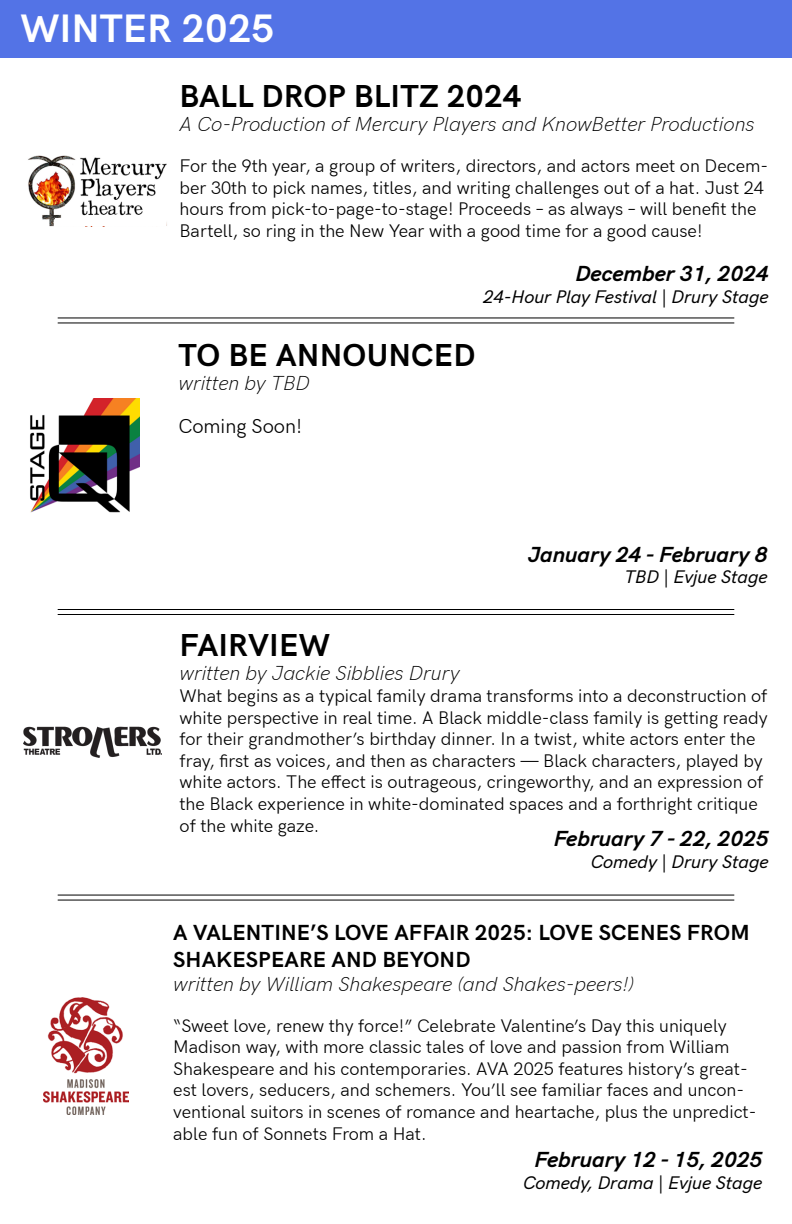
<style>
.page{position:relative;width:792px;height:1224px;background:#fff}
.page>*{position:absolute;margin:0;border:0;box-sizing:border-box;transform-origin:0 0}
.t1{font:700 40px "HK Grotesk";color:#fff}
.t2{font:700 32px "HK Grotesk";letter-spacing:.005em;color:#000}
.t3{font:italic 700 22px "HK Grotesk";color:#000}
.t4{font:700 22px/26.4px "HK Grotesk";letter-spacing:.005em;color:#000}
.t5{font:italic 300 20px "HK Grotesk";color:#000}
.t6{font:20px "HK Grotesk";color:#000}
.t7{font:18px/21.6px "HK Grotesk";color:#000}
.t8{font:italic 500 18px "HK Grotesk";color:#000}
.s1{font-style:normal}
</style>
<div class="page">
<div style="left:0;top:0;width:792px;height:58px;background:#5373e6"></div>
<hr style="left:58px;top:609px;width:676px;height:1px;background:#000">
<hr style="left:58px;top:614px;width:676px;height:1px;background:#000">
<hr style="left:58px;top:895px;width:676px;height:1px;background:#000">
<hr style="left:58px;top:900px;width:676px;height:1px;background:#000">
<img style="left:23px;top:726px;width:139px;height:32px">
<img style="left:44px;top:998px;width:85px;height:116px">
<img style="left:30px;top:398px;width:109px;height:115px">
<img style="left:28px;top:155px;width:139px;height:71px">
<div style="left:56px;top:219px;width:110px;height:7px;background:#fff"></div>
<div style="left:74px;top:216px;width:77px;height:8px;background:#fff"></div>
<hr style="left:58px;top:317px;width:676px;height:1px;background:#000">
<hr style="left:58px;top:322px;width:676px;height:1px;background:#000">
<p class="t1" style="left:20px;top:-2px;width:256px">WINTER 2025</p>
<p class="t2" style="left:180px;top:72px;width:343px">BALL DROP BLITZ 2024</p>
<p class="t5" style="left:180px;top:109px;width:577px">A Co-Production of Mercury Players and KnowBetter Productions</p>
<p class="t7" style="left:180px;top:154px;width:590px">For the 9th year, a group of writers, directors, and actors meet on Decem&shy;ber 30th to pick names, titles, and writing challenges out of a hat. Just 24 hours from pick-to-page-to-stage! Proceeds – as always – will benefit the Bartell, so ring in the New Year with a good time for a good cause!</p>
<p class="t3" style="left:575px;top:257px;width:195px">December 31, 2024</p>
<p class="t8" style="left:483px;top:283px;width:287px">24-Hour Play Festival <span class="s1">|</span> Drury Stage</p>
<p class="t2" style="left:179px;top:331px;width:298px">TO BE ANNOUNCED</p>
<p class="t5" style="left:179px;top:368px;width:133px">written by TBD</p>
<p class="t6" style="left:179px;top:411px;width:125px">Coming Soon!</p>
<p class="t3" style="left:528px;top:538px;width:241px">January 24 - February 8</p>
<p class="t8" style="left:624px;top:564px;width:145px">TBD <span class="s1">|</span> Evjue Stage</p>
<p class="t2" style="left:180px;top:622px;width:152px">FAIRVIEW</p>
<p class="t5" style="left:180px;top:659px;width:281px">written by Jackie Sibblies Drury</p>
<p class="t7" style="left:180px;top:684px;width:590px">What begins as a typical family drama transforms into a deconstruction of white perspective in real time. A Black middle-class family is getting ready for their grandmother’s birthday dinner. In a twist, white actors enter the fray, first as voices, and then as characters — Black characters, played by white actors. The effect is outrageous, cringeworthy, and an expression of the Black experience in white-dominated spaces and a forthright critique of the white gaze.</p>
<p class="t3" style="left:554px;top:822px;width:216px">February 7 - 22, 2025</p>
<p class="t8" style="left:591px;top:848px;width:179px">Comedy <span class="s1">|</span> Drury Stage</p>
<p class="t4" style="left:173px;top:918px;width:578px">A VALENTINE’S LOVE AFFAIR 2025: LOVE SCENES FROM<br>SHAKESPEARE AND BEYOND</p>
<p class="t5" style="left:173px;top:969px;width:462px">written by William Shakespeare (and Shakes-peers!)</p>
<p class="t7" style="left:173px;top:1013px;width:585px">“Sweet love, renew thy force!” Celebrate Valentine’s Day this uniquely Madison way, with more classic tales of love and passion from William Shakespeare and his contemporaries. AVA 2025 features history’s great&shy;est lovers, seducers, and schemers. You’ll see familiar faces and uncon&shy;ventional suitors in scenes of romance and heartache, plus the unpredict&shy;able fun of Sonnets From a Hat.</p>
<p class="t3" style="left:535px;top:1143px;width:229px">February 12 - 15, 2025</p>
<p class="t8" style="left:523px;top:1169px;width:241px">Comedy, Drama <span class="s1">|</span> Evjue Stage</p>
</div>
